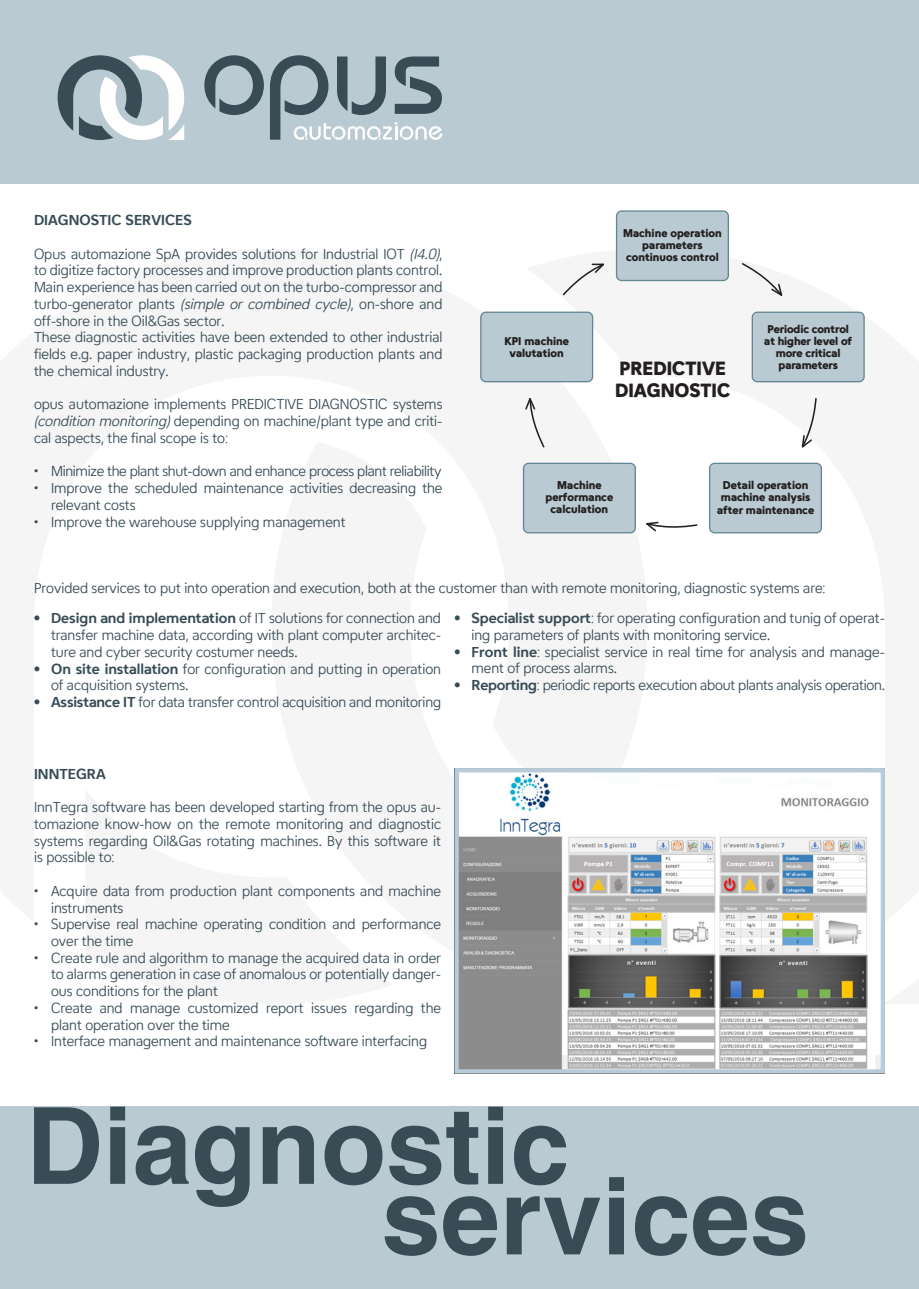
<style>
.page{position:relative;width:919px;height:1289px;background:#fff}
.page>*{position:absolute;margin:0;border:0;box-sizing:border-box;transform-origin:0 0}
.t1{font:700 106.5px "Helvetica LT Std";color:#384c56}
.t2{font:800 18.6px/22.4px "Scanno";color:#231f20}
.t3{font:200 13.95px/16.8px "Scanno";color:#384c56}
.t4{font:200 13.95px "Scanno";letter-spacing:-.02em;color:#384c56}
.t5{font:700 13.95px "Scanno";color:#384c56}
.t6{font:800 10.95px/12.3px "Scanno";color:#231f20;text-align:center}
.s1{font-style:italic}
.s2{font-weight:700}
</style>
<div class="page">
<svg style="left:884px;top:861px;width:1px;height:143px"></svg>
<div style="left:0;top:0;width:918px;height:183px;background:#bacad2"></div>
<div style="left:0;top:1106px;width:918px;height:182px;background:#bacad2"></div>
<img style="left:459px;top:773px;width:420px;height:295px">
<div style="left:454px;top:768px;width:430px;height:305px;border:4px solid #b7ccd8"></div>
<svg style="left:204px;top:55px;width:60px;height:60px"></svg>
<svg style="left:58px;top:55px;width:126px;height:85px"></svg>
<svg style="left:270px;top:55px;width:172px;height:85px"></svg>
<svg style="left:616px;top:210px;width:113px;height:71px;background:#b5c6ce"></svg>
<div style="left:751px;top:311px;width:113px;height:71px;background:#bacad2"></div>
<div style="left:480px;top:311px;width:113px;height:71px;background:#bacad2"></div>
<svg style="left:523px;top:462px;width:113px;height:71px;background:#b6c7cf"></svg>
<svg style="left:709px;top:462px;width:113px;height:71px;background:#b6c7cf"></svg>
<svg style="left:562px;top:263px;width:43px;height:33px"></svg>
<svg style="left:741px;top:263px;width:42px;height:33px"></svg>
<svg style="left:801px;top:398px;width:16px;height:50px"></svg>
<svg style="left:525px;top:398px;width:20px;height:50px"></svg>
<svg style="left:646px;top:521px;width:52px;height:11px"></svg>
<p class="t5" style="left:34px;top:211px;width:159px">DIAGNOSTIC SERVICES</p>
<p class="t3" style="left:34px;top:246px;width:410px;text-align:justify">Opus automazione SpA provides solutions for Industrial IOT <span class="s1">(I4.0)</span>, to digitize factory processes and improve production plants control.<br>Main experience has been carried out on the turbo-compressor and turbo-generator plants <span class="s1">(simple or combined cycle)</span>, on-shore and off-shore in the Oil&amp;Gas sector.</p>
<p class="t3" style="left:34px;top:329px;width:410px;text-align:justify">These diagnostic activities have been extended to other industrial fields e.g. paper industry, plastic packaging production plants and the chemical industry.</p>
<p class="t3" style="left:34px;top:396px;width:410px;text-align:justify">opus automazione implements PREDICTIVE DIAGNOSTIC systems <span class="s1">(condition monitoring)</span>depending on machine/plant type and criti&shy;cal aspects, the final scope is to:</p>
<p class="t4" style="left:34px;top:463px;width:409px">• Minimize the plant shut-down and enhance process plant reliability</p>
<p class="t3" style="left:51px;top:480px;width:393px;text-indent:-17px">• Improve the scheduled maintenance activities decreasing the relevant costs</p>
<p class="t3" style="left:34px;top:513px;width:313px">• Improve the warehouse supplying management</p>
<p class="t6" style="left:504px;top:334px;width:66px">KPI machine valutation</p>
<p class="t6" style="left:623px;top:226px;width:100px">Machine operation parameters continuos control</p>
<p class="t2" style="left:615px;top:357px;width:117px">PREDICTIVE<br>DIAGNOSTIC</p>
<p class="t6" style="left:764px;top:322px;width:89px">Periodic control at higher level of more critical parameters</p>
<p class="t6" style="left:545px;top:478px;width:69px">Machine performance calculation</p>
<p class="t6" style="left:717px;top:478px;width:99px">Detail operation machine analysis after maintenance</p>
<p class="t3" style="left:34px;top:579px;width:793px">Provided services to put into operation and execution, both at the customer than with remote monitoring, diagnostic systems are:</p>
<p class="t3" style="left:51px;top:610px;width:391px;text-align:justify;text-indent:-17px"><span class="s2">• Design and implementation</span> of IT solutions for connection and transfer machine data, according with plant computer architec&shy;ture and cyber security costumer needs.</p>
<p class="t3" style="left:51px;top:660px;width:391px;text-indent:-17px"><span class="s2">• On site installation</span> for configuration and putting in operation of acquisition systems.</p>
<p class="t3" style="left:34px;top:694px;width:408px"><span class="s2">• Assistance IT</span> for data transfer control acquisition and monitoring</p>
<p class="t3" style="left:471px;top:610px;width:415px;text-indent:-17px"><span class="s2">• Specialist support</span>: for operating configuration and tunig of operat&shy;ing parameters of plants with monitoring service.</p>
<p class="t3" style="left:471px;top:643px;width:415px;text-indent:-17px"><span class="s2">• Front line</span>: specialist service in real time for analysis and manage&shy;ment of process alarms.</p>
<p class="t3" style="left:454px;top:677px;width:432px"><span class="s2">• Reporting</span>: periodic reports execution about plants analysis operation.</p>
<p class="t5" style="left:34px;top:764px;width:73px">INNTEGRA</p>
<p class="t3" style="left:34px;top:799px;width:408px;text-align:justify">InnTegra software has been developed starting from the opus au&shy;tomazione know-how on the remote monitoring and diagnostic systems regarding Oil&amp;Gas rotating machines. By this software it is possible to:</p>
<p class="t3" style="left:51px;top:882px;width:391px;text-indent:-17px">• Acquire data from production plant components and machine instruments</p>
<p class="t3" style="left:51px;top:916px;width:391px;text-indent:-17px">• Supervise real machine operating condition and performance over the time</p>
<p class="t3" style="left:51px;top:949px;width:391px;text-align:justify;text-indent:-17px">• Create rule and algorithm to manage the acquired data in order to alarms generation in case of anomalous or potentially danger&shy;ous conditions for the plant</p>
<p class="t3" style="left:51px;top:999px;width:391px;text-indent:-17px">• Create and manage customized report issues regarding the plant operation over the time</p>
<p class="t3" style="left:34px;top:1033px;width:394px">• Interface management and maintenance software interfacing</p>
<p class="t1" style="left:26px;top:1081px;width:545px">Diagnostic</p>
<p class="t1" style="left:381px;top:1151px;width:429px">services</p>
</div>
